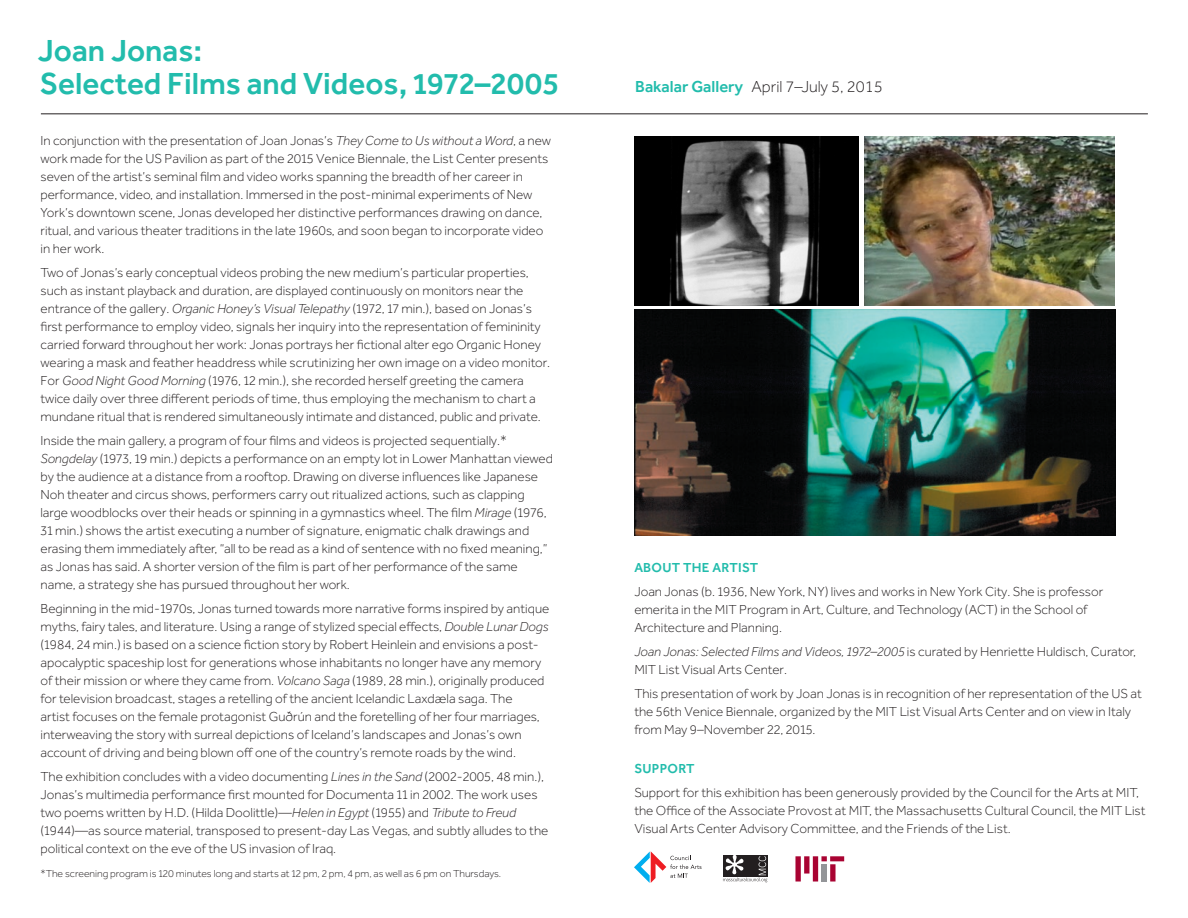
<style>
.page{position:relative;width:1188px;height:918px;background:#fff}
.page>*{position:absolute;margin:0;border:0;box-sizing:border-box;transform-origin:0 0}
.t1{font:500 31.5px/33px "Effra";color:#22bcac}
.t2{font:300 16.5px "Effra";color:#231f20}
.t3{font:300 13.5px/18px "Effra";color:#231f20}
.t4{font:500 13.5px "Effra";letter-spacing:.02em;color:#22bcac}
.t5{font:300 10.5px "Effra";color:#231f20}
.s1{font-style:italic}
.s2{font-weight:500;color:#22bcac}
</style>
<div class="page">
<hr style="left:41px;top:114px;width:1107px;height:1px;background:#231f20">
<img style="left:634px;top:310px;width:482px;height:226px">
<img style="left:864px;top:137px;width:251px;height:168px">
<img style="left:634px;top:137px;width:225px;height:168px">
<img style="left:634px;top:851px;width:68px;height:32px">
<img style="left:723px;top:855px;width:45px;height:28px">
<img style="left:795px;top:856px;width:50px;height:26px">
<h2 class="t1" style="left:38px;top:33px;width:523px">Joan Jonas:<br>Selected Films and Videos, 1972–2005</h2>
<p class="t3" style="left:40px;top:132px;width:512px">In conjunction with the presentation of Joan Jonas’s <span class="s1">They Come to Us without a Word</span>, a new work made for the US Pavilion as part of the 2015 Venice Biennale, the List Center presents seven of the artist’s seminal film and video works spanning the breadth of her career in performance, video, and installation. Immersed in the post-minimal experiments of New York’s downtown scene, Jonas developed her distinctive performances drawing on dance, ritual, and various theater traditions in the late 1960s, and soon began to incorporate video in her work.</p>
<p class="t3" style="left:40px;top:264px;width:511px">Two of Jonas’s early conceptual videos probing the new medium’s particular properties, such as instant playback and duration, are displayed continuously on monitors near the entrance of the gallery. <span class="s1">Organic Honey’s Visual Telepathy</span> (1972, 17 min.), based on Jonas’s first performance to employ video, signals her inquiry into the representation of femininity carried forward throughout her work: Jonas portrays her fictional alter ego Organic Honey wearing a mask and feather headdress while scrutinizing her own image on a video monitor.<br>For <span class="s1">Good Night Good Morning</span> (1976, 12 min.), she recorded herself greeting the camera twice daily over three different periods of time, thus employing the mechanism to chart a mundane ritual that is rendered simultaneously intimate and distanced, public and private.</p>
<p class="t3" style="left:40px;top:432px;width:514px">Inside the main gallery, a program of four films and videos is projected sequentially.* <span class="s1">Songdelay</span> (1973, 19 min.) depicts a performance on an empty lot in Lower Manhattan viewed by the audience at a distance from a rooftop. Drawing on diverse influences like Japanese Noh theater and circus shows, performers carry out ritualized actions, such as clapping large woodblocks over their heads or spinning in a gymnastics wheel. The film <span class="s1">Mirage</span> (1976, 31 min.) shows the artist executing a number of signature, enigmatic chalk drawings and erasing them immediately after, “all to be read as a kind of sentence with no fixed meaning,” as Jonas has said. A shorter version of the film is part of her performance of the same name, a strategy she has pursued throughout her work.</p>
<p class="t3" style="left:40px;top:600px;width:510px">Beginning in the mid-1970s, Jonas turned towards more narrative forms inspired by antique myths, fairy tales, and literature. Using a range of stylized special effects, <span class="s1">Double Lunar Dogs </span>(1984, 24 min.) is based on a science fiction story by Robert Heinlein and envisions a post&shy;apocalyptic spaceship lost for generations whose inhabitants no longer have any memory of their mission or where they came from. <span class="s1">Volcano Saga</span> (1989, 28 min.), originally produced for television broadcast, stages a retelling of the ancient Icelandic Laxdæla saga. The<br>artist focuses on the female protagonist Guðrún and the foretelling of her four marriages, interweaving the story with surreal depictions of Iceland’s landscapes and Jonas’s own account of driving and being blown off one of the country’s remote roads by the wind.</p>
<p class="t3" style="left:40px;top:768px;width:509px">The exhibition concludes with a video documenting <span class="s1">Lines in the Sand</span> (2002-2005, 48 min.), Jonas’s multimedia performance first mounted for Documenta 11 in 2002. The work uses two poems written by H.D. (Hilda Doolittle)—<span class="s1">Helen in Egypt</span> (1955) and <span class="s1">Tribute to Freud </span>(1944)—as source material, transposed to present-day Las Vegas, and subtly alludes to the political context on the eve of the US invasion of Iraq.</p>
<p class="t5" style="left:40px;top:868px;width:462px">*The screening program is 120 minutes long and starts at 12 pm, 2 pm, 4 pm, as well as 6 pm on Thursdays.</p>
<h3 class="t2" style="left:635px;top:78px;width:249px"><span class="s2">Bakalar Gallery</span> April 7–July 5, 2015</h3>
<h3 class="t4" style="left:634px;top:560px;width:125px">ABOUT THE ARTIST</h3>
<p class="t3" style="left:634px;top:583px;width:471px">Joan Jonas (b. 1936, New York, NY) lives and works in New York City. She is professor emerita in the MIT Program in Art, Culture, and Technology (ACT) in the School of<br>Architecture and Planning.</p>
<p class="t3" style="left:634px;top:643px;width:503px"><span class="s1">Joan Jonas: Selected Films and Videos, 1972–2005</span> is curated by Henriette Huldisch, Curator,<br>MIT List Visual Arts Center.</p>
<p class="t3" style="left:634px;top:685px;width:509px">This presentation of work by Joan Jonas is in recognition of her representation of the US at the 56th Venice Biennale, organized by the MIT List Visual Arts Center and on view in Italy from May 9–November 22, 2015.</p>
<h3 class="t4" style="left:634px;top:761px;width:62px">SUPPORT</h3>
<p class="t3" style="left:634px;top:784px;width:513px">Support for this exhibition has been generously provided by the Council for the Arts at MIT, the Office of the Associate Provost at MIT, the Massachusetts Cultural Council, the MIT List<br>Visual Arts Center Advisory Committee, and the Friends of the List.</p>
</div>
